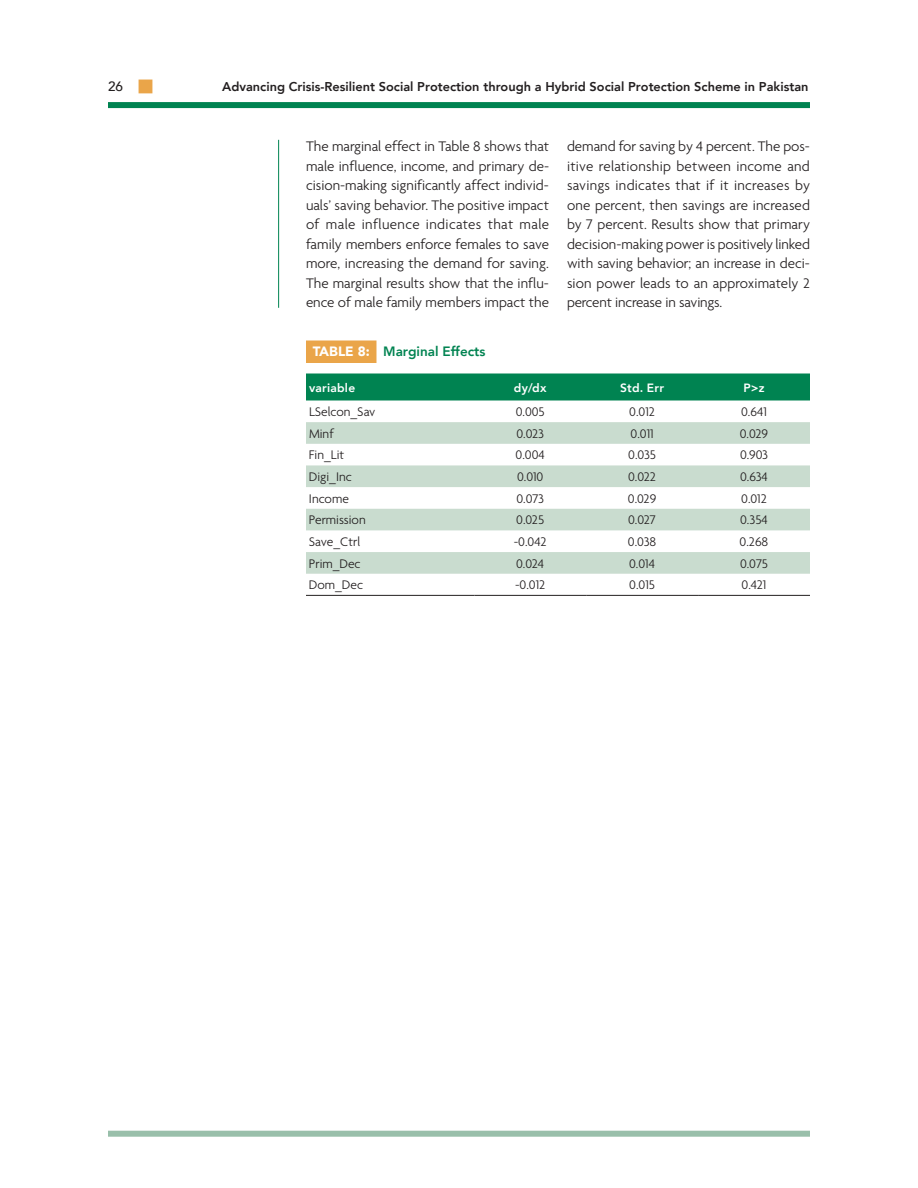
<style>
.page{position:relative;width:918px;height:1188px;background:#fff}
.page>*{position:absolute;margin:0;border:0;box-sizing:border-box;transform-origin:0 0}
.t1{font:300 15px/19.5px "Agenda";color:#231f20;text-align:justify}
.t2{font:300 13.5px "Agenda";color:#231f20}
.t3{font:800 13.5px "Avenir";color:#008351}
.t4{font:500 13.5px "Avenir";color:#231f20}
.t5{font:800 12.75px "Avenir";color:#231f20}
.t6{font:800 12px "Avenir";letter-spacing:.02em;color:#fff}
.s1{color:#eaa549}
.s2{font-weight:900;color:#fff}
</style>
<div class="page">
<div style="left:108px;top:102px;width:702px;height:6px;background:#008351"></div>
<div style="left:108px;top:1131px;width:702px;height:6px;background:#99bfaa"></div>
<hr style="left:278px;top:140px;width:1px;height:168px;background:#008351">
<div style="left:306px;top:340px;width:70px;height:23px;background:#eaa549"></div>
<div style="left:306px;top:374px;width:504px;height:26px;background:#008351"></div>
<svg style="left:306px;top:422px;width:504px;height:152px;fill:#c9dccf"></svg>
<hr style="left:306px;top:595px;width:168px;height:1px;background:#231f20">
<hr style="left:474px;top:595px;width:112px;height:1px;background:#231f20">
<hr style="left:586px;top:595px;width:112px;height:1px;background:#231f20">
<hr style="left:698px;top:595px;width:112px;height:1px;background:#231f20">
<p class="t4" style="left:108px;top:74px;width:47px">26 <span class="s1">■</span></p>
<p class="t5" style="left:222px;top:76px;width:588px">Advancing Crisis-Resilient Social Protection through a Hybrid Social Protection Scheme in Pakistan</p>
<p class="t1" style="left:306px;top:138px;width:245px">The marginal effect in Table 8 shows that male influence, income, and primary de&shy;cision-making significantly affect individ&shy;uals’ saving behavior. The positive impact of male influence indicates that male family members enforce females to save more, increasing the demand for saving.<br>The marginal results show that the influ&shy;ence of male family members impact the</p>
<p class="t1" style="left:567px;top:138px;width:245px">demand for saving by 4 percent. The pos&shy;itive relationship between income and savings indicates that if it increases by one percent, then savings are increased by 7 percent. Results show that primary decision-making power is positively linked with saving behavior; an increase in deci&shy;sion power leads to an approximately 2 percent increase in savings.</p>
<p class="t3" style="left:313px;top:340px;width:174px"><span class="s2">TABLE 8:</span> Marginal Effects</p>
<p class="t6" style="left:309px;top:378px;width:48px">variable</p>
<p class="t6" style="left:514px;top:378px;width:34px">dy/dx</p>
<p class="t6" style="left:620px;top:378px;width:45px">Std. Err</p>
<p class="t6" style="left:744px;top:378px;width:22px">P&gt;z</p>
<p class="t2" style="left:309px;top:405px;width:68px">LSelcon_Sav</p>
<p class="t2" style="left:516px;top:405px;width:31px">0.005</p>
<p class="t2" style="left:629px;top:405px;width:27px">0.012</p>
<p class="t2" style="left:741px;top:405px;width:27px">0.641</p>
<p class="t2" style="left:309px;top:426px;width:26px">Minf</p>
<p class="t2" style="left:516px;top:426px;width:29px">0.023</p>
<p class="t2" style="left:631px;top:426px;width:25px">0.011</p>
<p class="t2" style="left:740px;top:426px;width:30px">0.029</p>
<p class="t2" style="left:309px;top:448px;width:37px">Fin_Lit</p>
<p class="t2" style="left:516px;top:448px;width:31px">0.004</p>
<p class="t2" style="left:628px;top:448px;width:29px">0.035</p>
<p class="t2" style="left:740px;top:448px;width:29px">0.903</p>
<p class="t2" style="left:309px;top:470px;width:44px">Digi_Inc</p>
<p class="t2" style="left:517px;top:470px;width:28px">0.010</p>
<p class="t2" style="left:628px;top:470px;width:29px">0.022</p>
<p class="t2" style="left:740px;top:470px;width:29px">0.634</p>
<p class="t2" style="left:309px;top:491px;width:41px">Income</p>
<p class="t2" style="left:516px;top:491px;width:29px">0.073</p>
<p class="t2" style="left:628px;top:491px;width:30px">0.029</p>
<p class="t2" style="left:741px;top:491px;width:27px">0.012</p>
<p class="t2" style="left:309px;top:513px;width:58px">Permission</p>
<p class="t2" style="left:516px;top:513px;width:29px">0.025</p>
<p class="t2" style="left:628px;top:513px;width:29px">0.027</p>
<p class="t2" style="left:740px;top:513px;width:29px">0.354</p>
<p class="t2" style="left:309px;top:534px;width:53px">Save_Ctrl</p>
<p class="t2" style="left:514px;top:534px;width:34px">-0.042</p>
<p class="t2" style="left:628px;top:534px;width:30px">0.038</p>
<p class="t2" style="left:740px;top:534px;width:30px">0.268</p>
<p class="t2" style="left:309px;top:556px;width:53px">Prim_Dec</p>
<p class="t2" style="left:516px;top:556px;width:30px">0.024</p>
<p class="t2" style="left:629px;top:556px;width:27px">0.014</p>
<p class="t2" style="left:740px;top:556px;width:29px">0.075</p>
<p class="t2" style="left:309px;top:578px;width:56px">Dom_Dec</p>
<p class="t2" style="left:515px;top:578px;width:32px">-0.012</p>
<p class="t2" style="left:629px;top:578px;width:27px">0.015</p>
<p class="t2" style="left:742px;top:578px;width:26px">0.421</p>
</div>
